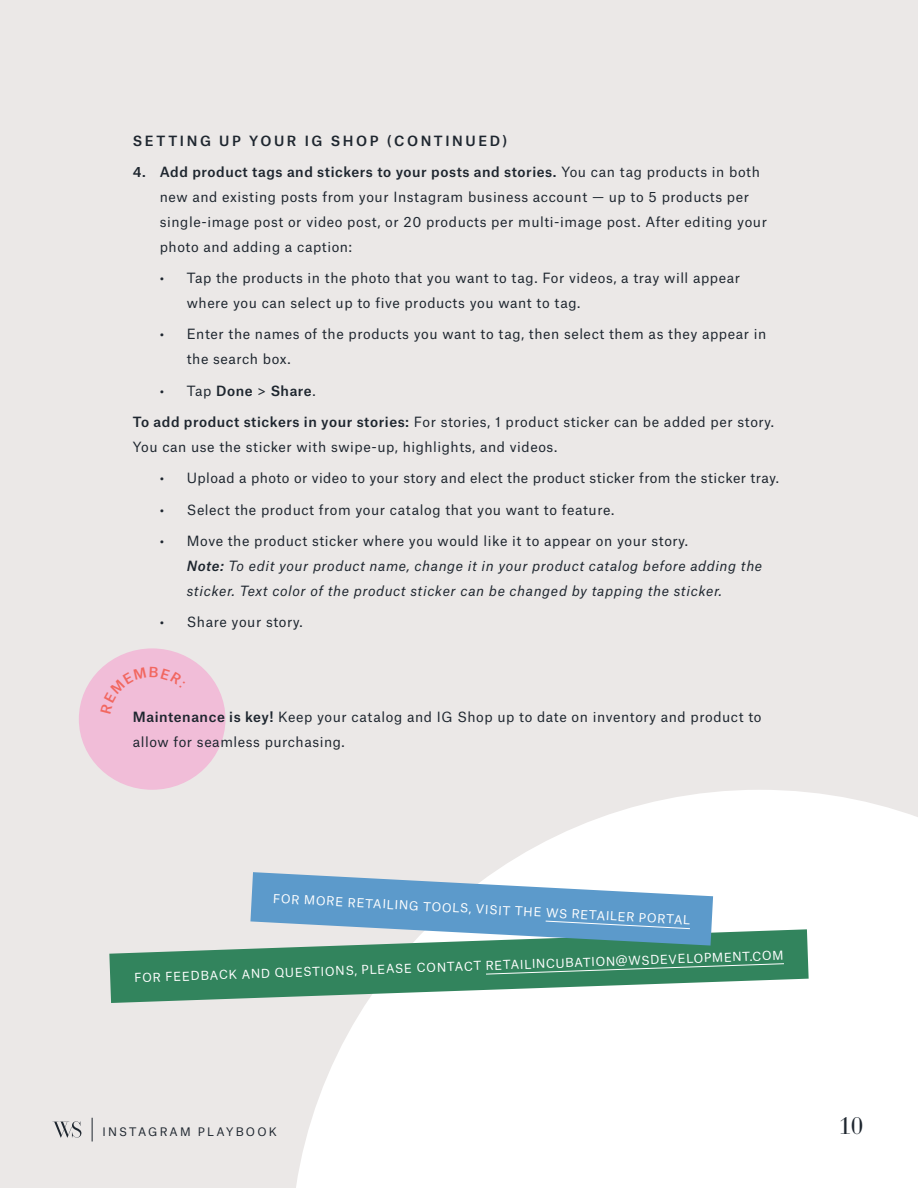
<style>
.page{position:relative;width:918px;height:1188px;background:#ebe8e7}
.page>*{position:absolute;margin:0;border:0;box-sizing:border-box;transform-origin:0 0}
.t1{font:500 24px "WS Display";color:#1e262f}
.t2{font:13.5px/24.8px "Atlas Grotesk";letter-spacing:.04em;color:#1e262f}
.t3{font:italic 13.5px/24.8px "Atlas Grotesk";letter-spacing:.04em;color:#1e262f}
.t4{font:500 13.5px "Atlas Grotesk";letter-spacing:.19em;color:#1e262f}
.t5{font:500 13.5px "Atlas Grotesk";letter-spacing:.04em;color:#1e262f}
.t6{font:11.85px "Atlas Grotesk";color:#fff}
.t7{font:11.25px "Atlas Grotesk";letter-spacing:.19em;color:#1e262f}
.s1{font-weight:500}
.s2{font-weight:400}
.s3{font-style:normal}
</style>
<div class="page">
<svg style="left:296px;top:790px;width:622px;height:398px;fill:#fff"></svg>
<svg style="left:109px;top:929px;width:700px;height:74px;background:#6da68a"></svg>
<svg style="left:485px;top:963px;width:300px;height:12px;background:#428e6a"></svg>
<div style="left:79px;top:648px;width:146px;height:142px;background:#f1bdd8;border-radius:50%"></div>
<svg style="left:250px;top:872px;width:463px;height:74px;background:#87b3d1"></svg>
<svg style="left:92px;top:1118px;width:1px;height:24px"></svg>
<svg style="left:52px;top:1121px;width:29px;height:17px"></svg>
<p class="t4" style="left:133px;top:130px;width:376px">SETTING UP YOUR IG SHOP (CONTINUED)</p>
<p class="t2" style="left:160px;top:159px;width:609px;text-indent:-27px"><span class="s1">4. Add product tags and stickers to your posts and stories.</span> You can tag products in both new and existing posts from your Instagram business account — up to 5 products per single-image post or video post, or 20 products per multi-image post. After editing your photo and adding a caption:</p>
<p class="t2" style="left:187px;top:264px;width:555px;text-indent:-27px">• Tap the products in the photo that you want to tag. For videos, a tray will appear where you can select up to five products you want to tag.</p>
<p class="t2" style="left:187px;top:321px;width:581px;text-indent:-27px">• Enter the names of the products you want to tag, then select them as they appear in the search box.</p>
<p class="t5" style="left:160px;top:380px;width:157px"><span class="s2">• Tap</span> Done <span class="s2">&gt;</span> Share<span class="s2">.</span></p>
<p class="t2" style="left:133px;top:408px;width:643px"><span class="s1">To add product stickers in your stories:</span> For stories, 1 product sticker can be added per story.<br>You can use the sticker with swipe-up, highlights, and videos.</p>
<p class="t2" style="left:160px;top:465px;width:621px">• Upload a photo or video to your story and elect the product sticker from the sticker tray.</p>
<p class="t2" style="left:160px;top:496px;width:456px">• Select the product from your catalog that you want to feature.</p>
<p class="t3" style="left:187px;top:528px;width:577px;text-indent:-27px"><span class="s3">• Move the product sticker where you would like it to appear on your story.<br></span><span class="s1">Note:</span> To edit your product name, change it in your product catalog before adding the sticker. Text color of the product sticker can be changed by tapping the sticker.</p>
<p class="t2" style="left:160px;top:609px;width:144px">• Share your story.</p>
<p class="t2" style="left:133px;top:703px;width:630px"><span class="s1">Maintenance is key!</span> Keep your catalog and IG Shop up to date on inventory and product to allow for seamless purchasing.</p>
<p class="t6" style="left:274px;top:889px;width:419px;rotate:3deg">FOR MORE RETAILING TOOLS, VISIT THE WS RETAILER PORTAL</p>
<p class="t6" style="left:134px;top:968px;width:651px;rotate:-2deg">FOR FEEDBACK AND QUESTIONS, PLEASE CONTACT RETAILINCUBATION@WSDEVELOPMENT.COM</p>
<p class="t7" style="left:103px;top:1123px;width:176px">INSTAGRAM PLAYBOOK</p>
<h1 class="t1" style="left:839px;top:1107px;width:25px">10</h1>
</div>
